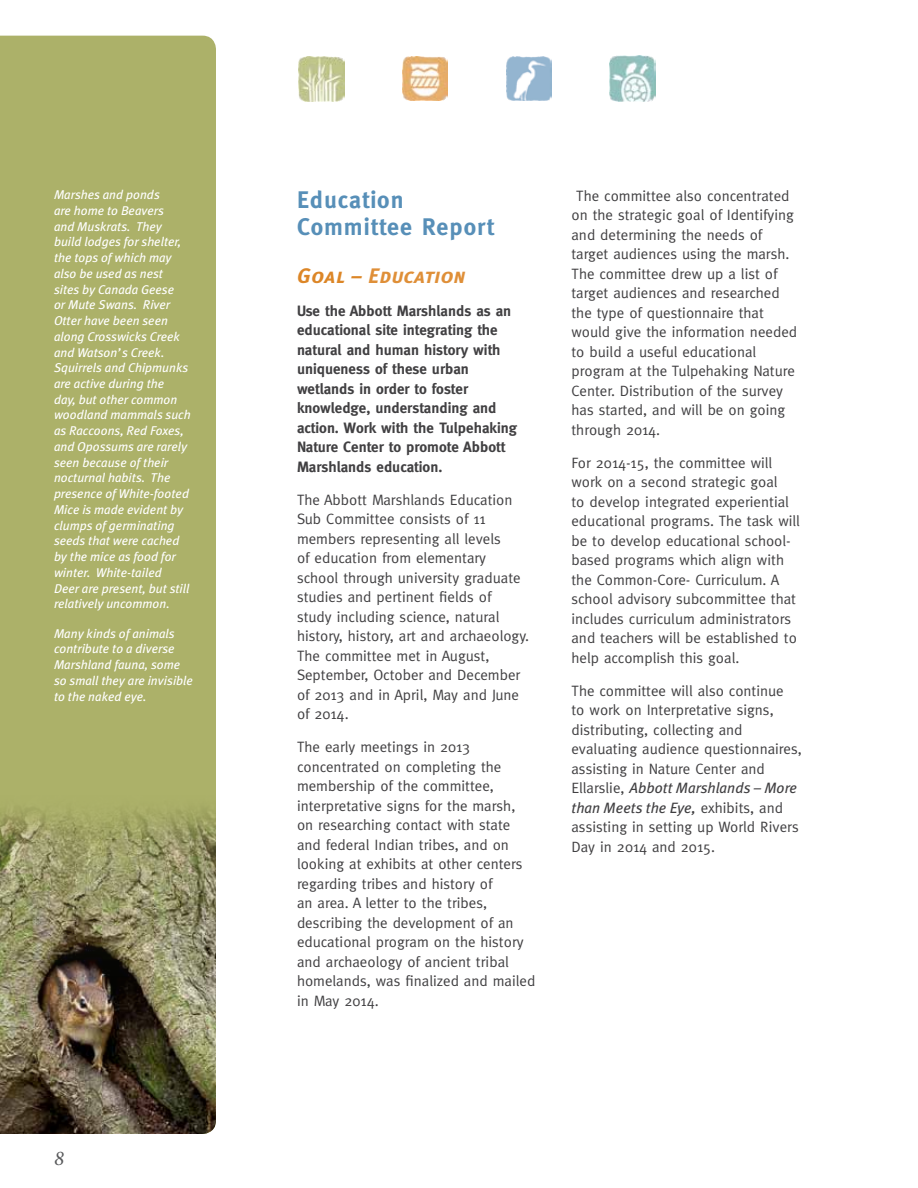
<style>
.page{position:relative;width:918px;height:1188px;background:#fff}
.page>*{position:absolute;margin:0;border:0;box-sizing:border-box;transform-origin:0 0}
.t1{font:700 24px/27px "Meta";letter-spacing:.04em;color:#578fb8}
.t2{font:italic 21px "Meta Plus Bold Caps";color:#df8f38}
.t3{font:italic 21px "Minion Pro";color:#58595b}
.t4{font:15px/19.5px "Meta";color:#414042}
.t5{font:700 15px/19.5px "Meta";color:#414042}
.t6{font:italic 15px/19.5px "Meta Plus";color:#414042}
.t7{font:italic 12.75px/15.8px "Meta Plus";color:#fff}
.s1{color:#dc8627}
.s2{font-family:"Meta";font-style:normal}
</style>
<div class="page">
<img style="left:403px;top:56px;width:45px;height:45px">
<img style="left:299px;top:56px;width:45px;height:45px">
<img style="left:506px;top:56px;width:46px;height:45px">
<img style="left:610px;top:56px;width:45px;height:45px">
<div style="left:0;top:36px;width:216px;height:751px;background:#acb169"></div>
<img style="left:0;top:787px;width:216px;height:347px">
<p class="t7" style="left:54px;top:187px;width:138px">Marshes and ponds<br>are home to Beavers<br>and Muskrats. They build lodges for shelter, the tops of which may also be used as nest sites by Canada Geese<br>or Mute Swans. River<br>Otter have been seen along Crosswicks Creek and Watson’s Creek.<br>Squirrels and Chipmunks are active during the<br>day, but other common woodland mammals such as Raccoons, Red Foxes, and Opossums are rarely seen because of their nocturnal habits. The presence of White-footed<br>Mice is made evident by clumps of germinating seeds that were cached by the mice as food for winter. White-tailed<br>Deer are present, but still relatively uncommon.</p>
<p class="t7" style="left:54px;top:625px;width:141px">Many kinds of animals contribute to a diverse<br>Marshland fauna, some so small they are invisible to the naked eye.</p>
<h2 class="t3" style="left:54px;top:1144px;width:12px">8</h2>
<h1 class="t1" style="left:297px;top:186px;width:199px">Education<br>Committee Report</h1>
<h2 class="t2" style="left:297px;top:263px;width:170px"><span class="s1">Goal –</span> Education</h2>
<p class="t5" style="left:297px;top:301px;width:222px">Use the Abbott Marshlands as an educational site integrating the natural and human history with uniqueness of these urban wetlands in order to foster knowledge, understanding and action. Work with the Tulpehaking<br>Nature Center to promote Abbott<br>Marshlands education.</p>
<p class="t4" style="left:297px;top:489px;width:234px">The Abbott Marshlands Education<br>Sub Committee consists of 11 members representing all levels<br>of education from elementary school through university graduate studies and pertinent fields of study including science, natural history, history, art and archaeology.<br>The committee met in August,<br>September, October and December of 2013 and in April, May and June of 2014.</p>
<p class="t4" style="left:297px;top:737px;width:240px">The early meetings in 2013 concentrated on completing the membership of the committee, interpretative signs for the marsh,<br>on researching contact with state and federal Indian tribes, and on looking at exhibits at other centers regarding tribes and history of<br>an area. A letter to the tribes, describing the development of an educational program on the history and archaeology of ancient tribal homelands, was finalized and mailed in May 2014.</p>
<p class="t4" style="left:571px;top:186px;width:227px;text-indent:5px">The committee also concentrated on the strategic goal of Identifying and determining the needs of target audiences using the marsh.<br>The committee drew up a list of target audiences and researched the type of questionnaire that would give the information needed to build a useful educational program at the Tulpehaking Nature<br>Center. Distribution of the survey has started, and will be on going through 2014.</p>
<p class="t4" style="left:571px;top:453px;width:230px">For 2014-15, the committee will work on a second strategic goal<br>to develop integrated experiential educational programs. The task will be to develop educational school&shy;based programs which align with the Common-Core- Curriculum. A school advisory subcommittee that includes curriculum administrators and teachers will be established to help accomplish this goal.</p>
<p class="t4" style="left:571px;top:681px;width:232px">The committee will also continue<br>to work on Interpretative signs, distributing, collecting and evaluating audience questionnaires, assisting in Nature Center and</p>
<p class="t6" style="left:571px;top:778px;width:227px"><span class="s2">Ellarslie,</span> Abbott Marshlands – More than Meets the Eye, <span class="s2">exhibits, and</span></p>
<p class="t4" style="left:571px;top:817px;width:229px">assisting in setting up World Rivers<br>Day in 2014 and 2015.</p>
</div>
